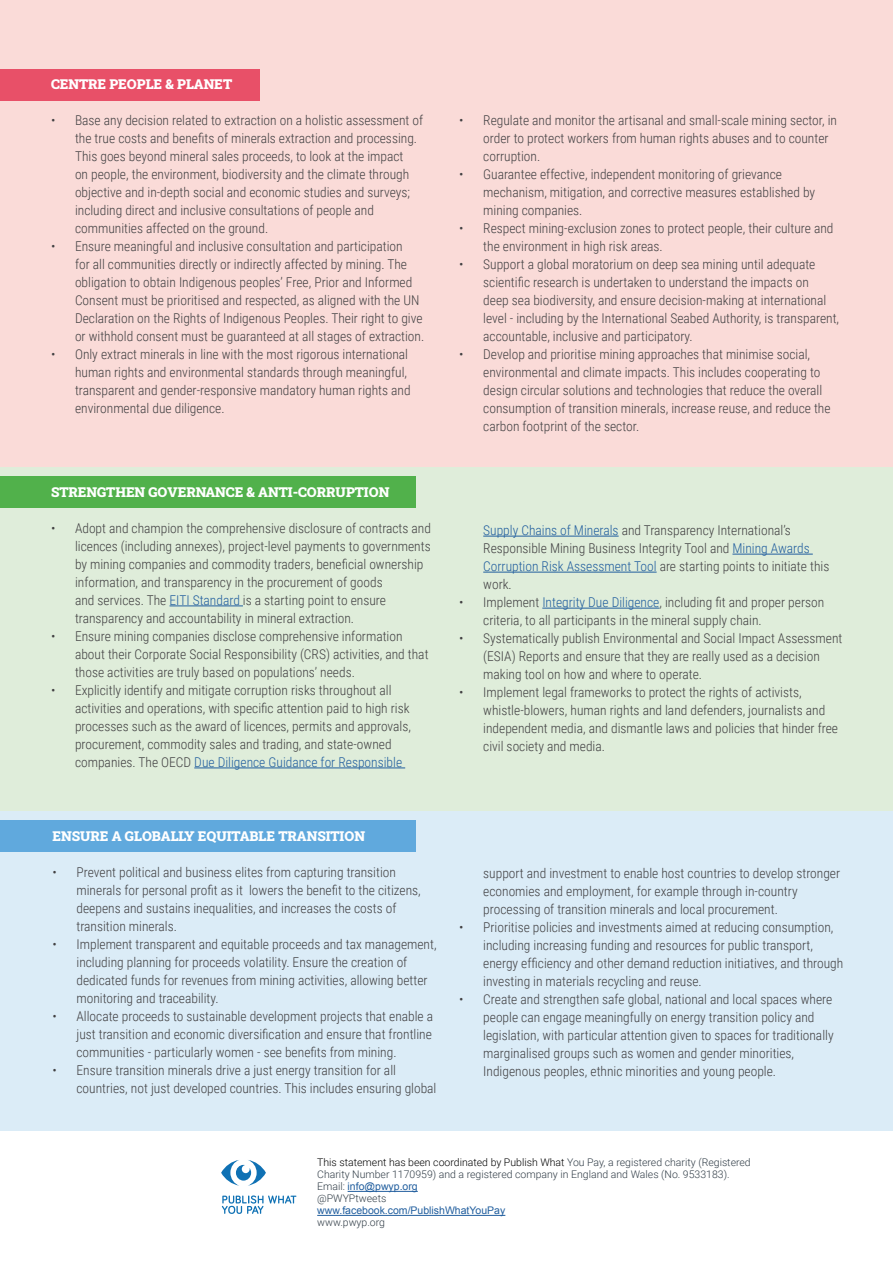
<style>
.page{position:relative;width:893px;height:1263px;background:#fff}
.page>*{position:absolute;margin:0;border:0;box-sizing:border-box;transform-origin:0 0}
.t1{font:300 13.5px/18px "Roboto Condensed";color:#414042}
.t2{font:900 13.5px "Roboto Slab";color:#fff}
.t3{font:300 10.5px/12px "Roboto";color:#313d47}
.t4{font:10.5px "Arial";color:#215e9e}
.s1{color:#215e9e}
.s2{color:#000}
.s3{font-family:"Roboto";font-weight:300;color:#313d47}
</style>
<div class="page">
<div style="left:0;top:811px;width:893px;height:399px;background:#dbecf7"></div>
<div style="left:0;top:1131px;width:893px;height:132px;background:#fff"></div>
<div style="left:0;top:466px;width:893px;height:345px;background:#dfedda"></div>
<div style="left:0;top:0;width:893px;height:466px;background:#fadbd8"></div>
<div style="left:0;top:69px;width:259px;height:31px;background:#e85068"></div>
<div style="left:0;top:476px;width:415px;height:31px;background:#51b14b"></div>
<div style="left:0;top:820px;width:415px;height:32px;background:#60a9dd"></div>
<hr style="left:170px;top:605px;width:73px;height:1px;background:#215e9e">
<hr style="left:194px;top:767px;width:211px;height:1px;background:#215e9e">
<hr style="left:483px;top:536px;width:136px;height:1px;background:#215e9e">
<hr style="left:732px;top:554px;width:81px;height:1px;background:#215e9e">
<hr style="left:483px;top:572px;width:174px;height:1px;background:#215e9e">
<hr style="left:542px;top:608px;width:117px;height:1px;background:#215e9e">
<svg style="left:221px;top:1160px;width:45px;height:26px"></svg>
<svg style="left:222px;top:1195px;width:74px;height:19px"></svg>
<hr style="left:348px;top:1191px;width:70px;height:1px;background:#215e9e">
<hr style="left:317px;top:1215px;width:188px;height:1px;background:#215e9e">
<p class="t2" style="left:51px;top:75px;width:183px">CENTRE PEOPLE &amp; PLANET</p>
<p class="t1" style="left:75px;top:111px;width:350px;text-indent:-24px">• Base any decision related to extraction on a holistic assessment of the true costs and benefits of minerals extraction and processing.<br>This goes beyond mineral sales proceeds, to look at the impact<br>on people, the environment, biodiversity and the climate through objective and in-depth social and economic studies and surveys; including direct and inclusive consultations of people and communities affected on the ground.</p>
<p class="t1" style="left:75px;top:237px;width:351px;text-indent:-24px">• Ensure meaningful and inclusive consultation and participation<br>for all communities directly or indirectly affected by mining. The obligation to obtain Indigenous peoples’ Free, Prior and Informed Consent must be prioritised and respected, as aligned with the UN Declaration on the Rights of Indigenous Peoples. Their right to give or withhold consent must be guaranteed at all stages of extraction.</p>
<p class="t1" style="left:75px;top:345px;width:337px;text-indent:-24px">• Only extract minerals in line with the most rigorous international human rights and environmental standards through meaningful, transparent and gender-responsive mandatory human rights and environmental due diligence.</p>
<p class="t2" style="left:51px;top:483px;width:340px">STRENGTHEN GOVERNANCE &amp; ANTI-CORRUPTION</p>
<p class="t1" style="left:75px;top:519px;width:357px;text-indent:-24px">• Adopt and champion the comprehensive disclosure of contracts and licences (including annexes), project-level payments to governments by mining companies and commodity traders, beneficial ownership information, and transparency in the procurement of goods<br>and services. The <span class="s1">EITI Standard</span> is a starting point to ensure transparency and accountability in mineral extraction.</p>
<p class="t1" style="left:75px;top:627px;width:355px;text-indent:-24px">• Ensure mining companies disclose comprehensive information about their Corporate Social Responsibility (CRS) activities, and that those activities are truly based on populations’ needs.</p>
<p class="t1" style="left:75px;top:681px;width:337px;text-indent:-24px">• Explicitly identify and mitigate corruption risks throughout all activities and operations, with specific attention paid to high risk processes such as the award of licences, permits and approvals, procurement, commodity sales and trading, and state-owned companies. The OECD <span class="s1">Due Diligence Guidance for Responsible</span></p>
<p class="t1" style="left:483px;top:111px;width:355px;text-indent:-24px">• Regulate and monitor the artisanal and small-scale mining sector, in order to protect workers from human rights abuses and to counter corruption.</p>
<p class="t1" style="left:483px;top:165px;width:333px;text-indent:-24px">• Guarantee effective, independent monitoring of grievance mechanism, mitigation, and corrective measures established by mining companies.</p>
<p class="t1" style="left:483px;top:219px;width:352px;text-indent:-24px">• Respect mining-exclusion zones to protect people, their culture and the environment in high risk areas.</p>
<p class="t1" style="left:483px;top:255px;width:357px;text-indent:-24px">• Support a global moratorium on deep sea mining until adequate scientific research is undertaken to understand the impacts on<br>deep sea biodiversity, and ensure decision-making at international level - including by the International Seabed Authority, is transparent, accountable, inclusive and participatory.</p>
<p class="t1" style="left:483px;top:345px;width:349px;text-indent:-24px">• Develop and prioritise mining approaches that minimise social, environmental and climate impacts. This includes cooperating to design circular solutions and technologies that reduce the overall consumption of transition minerals, increase reuse, and reduce the carbon footprint of the sector.</p>
<p class="t1" style="left:483px;top:521px;width:348px"><span class="s1">Supply Chains of Minerals</span> and Transparency International’s Responsible Mining Business Integrity Tool and <span class="s1">Mining Awards Corruption Risk Assessment Tool</span> are starting points to initiate this work.</p>
<p class="t1" style="left:483px;top:593px;width:342px;text-indent:-24px">• Implement <span class="s1">Integrity Due Diligence</span>, including fit and proper person criteria, to all participants in the mineral supply chain.</p>
<p class="t1" style="left:483px;top:629px;width:361px;text-indent:-24px">• Systematically publish Environmental and Social Impact Assessment (ESIA) Reports and ensure that they are really used as a decision making tool on how and where to operate.</p>
<p class="t1" style="left:483px;top:683px;width:356px;text-indent:-24px">• Implement legal frameworks to protect the rights of activists, whistle-blowers, human rights and land defenders, journalists and independent media, and dismantle laws and policies that hinder free civil society and media.</p>
<p class="t2" style="left:53px;top:827px;width:314px">ENSURE A GLOBALLY EQUITABLE TRANSITION</p>
<p class="t1" style="left:77px;top:863px;width:346px;text-indent:-24px">• Prevent political and business elites from capturing transition minerals for personal profit as it lowers the benefit to the citizens, deepens and sustains inequalities, and increases the costs of transition minerals.</p>
<p class="t1" style="left:77px;top:935px;width:362px;text-indent:-24px">• Implement transparent and equitable proceeds and tax management, including planning for proceeds volatility. Ensure the creation of dedicated funds for revenues from mining activities, allowing better monitoring and traceability.</p>
<p class="t1" style="left:77px;top:1007px;width:358px;text-align:justify;text-indent:-24px">• Allocate proceeds to sustainable development projects that enable a just transition and economic diversification and ensure that frontline communities - particularly women - see benefits from mining.</p>
<p class="t1" style="left:77px;top:1061px;width:361px;text-indent:-24px">• Ensure transition minerals drive a just energy transition for all countries, not just developed countries. This includes ensuring global</p>
<p class="t1" style="left:483px;top:864px;width:358px">support and investment to enable host countries to develop stronger economies and employment, for example through in-country processing of transition minerals and local procurement.</p>
<p class="t1" style="left:483px;top:918px;width:362px;text-indent:-24px">• Prioritise policies and investments aimed at reducing consumption, including increasing funding and resources for public transport, energy efficiency and other demand reduction initiatives, and through investing in materials recycling and reuse.</p>
<p class="t1" style="left:483px;top:990px;width:352px;text-indent:-24px">• Create and strengthen safe global, national and local spaces where people can engage meaningfully on energy transition policy and legislation, with particular attention given to spaces for traditionally marginalised groups such as women and gender minorities, Indigenous peoples, ethnic minorities and young people.</p>
<p class="t3" style="left:317px;top:1156px;width:435px"><span class="s2">This statement has been coordinated by Publish What</span> You Pay, a registered charity (Registered<br>Charity Number 1170959) and a registered company in England and Wales (No. 9533183).</p>
<p class="t4" style="left:317px;top:1180px;width:102px"><span class="s3">Email:</span> info@pwyp.org</p>
<p class="t3" style="left:317px;top:1192px;width:71px">@PWYPtweets</p>
<p class="t4" style="left:317px;top:1204px;width:190px">www.facebook.com/PublishWhatYouPay</p>
<p class="t3" style="left:317px;top:1216px;width:69px">www.pwyp.org</p>
</div>
